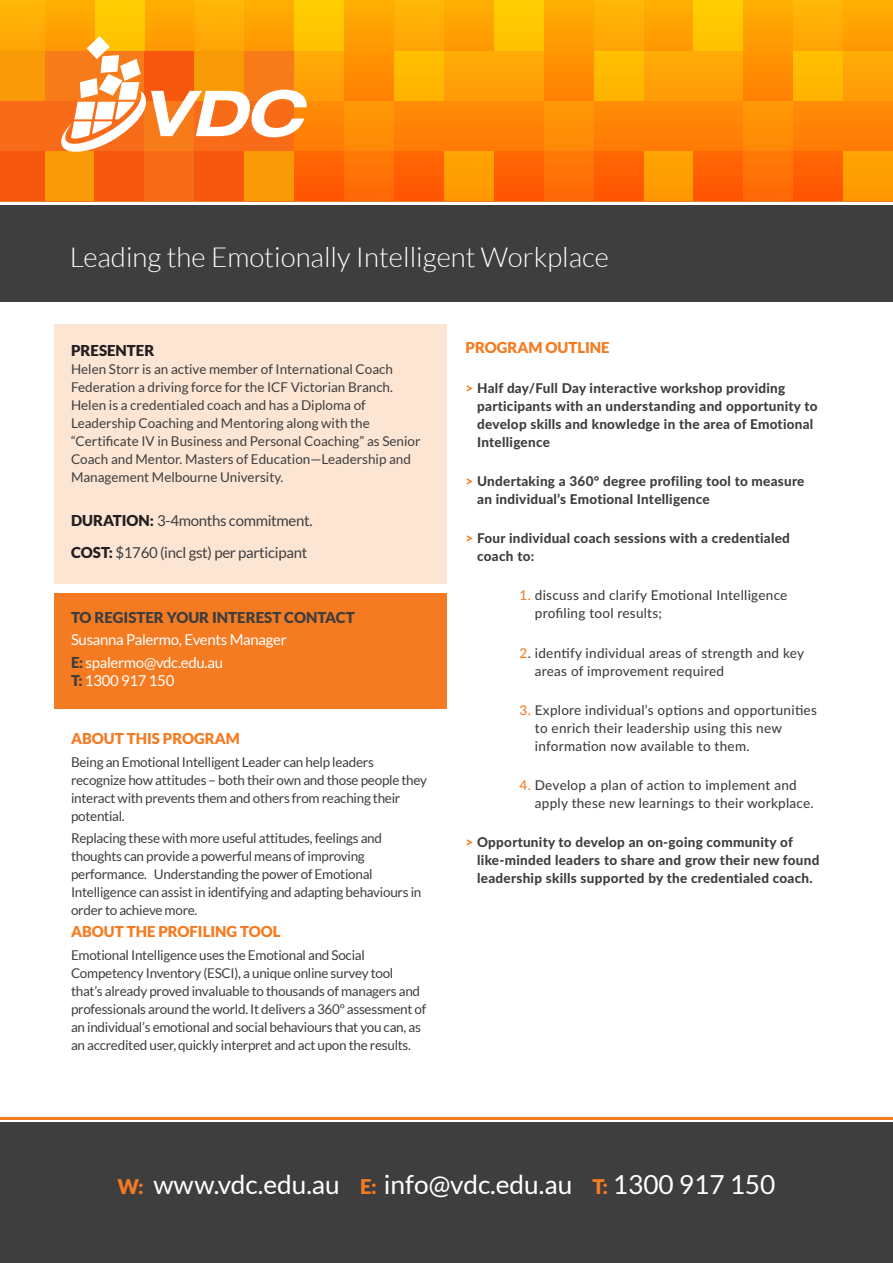
<style>
.page{position:relative;width:893px;height:1263px;background:#fff}
.page>*{position:absolute;margin:0;border:0;box-sizing:border-box;transform-origin:0 0}
.t1{font:300 27.6px "Lato";color:#fff}
.t2{font:26.25px "Lato";color:#fff}
.t3{font:15px "Lato";letter-spacing:-.02em;color:#3e3e3f}
.t4{font:15px/18px "Lato";letter-spacing:-.02em;color:#fff}
.t5{font:900 15px "Lato";color:#f47b21}
.t6{font:900 15px "Lato";color:#3e3e3f}
.t7{font:900 15px "Lato";color:#231f20}
.t8{font:13.5px/18px "Lato";letter-spacing:-.02em;color:#3e3e3f}
.t9{font:800 13.5px/18px "Lato";letter-spacing:.02em;color:#3e3e3f}
.t10{font:500 13.5px/18px "Lato";letter-spacing:.02em;color:#3e3e3f}
.t11{font:13.5px/18px "Lato";color:#3e3e3f}
.s1{font-weight:900;color:#231f20}
.s2{font-weight:900;color:#3e3e3f}
.s3{color:#f47b21}
.s4{font-weight:900;font-size:20.25px;color:#f47b21}
</style>
<div class="page">
<div style="left:54px;top:324px;width:392px;height:260px;background:#fce5d3"></div>
<div style="left:54px;top:593px;width:392px;height:116px;background:#f47b21"></div>
<div style="left:0;top:205px;width:893px;height:97px;background:#3e3e3f"></div>
<div style="left:0;top:1122px;width:893px;height:141px;background:#3e3e3f"></div>
<svg style="left:0;top:0;width:893px;height:201px;background:#ff9504"></svg>
<hr style="left:0;top:1117px;width:893px;height:3px;background:#f47b21">
<div style="left:244px;top:151px;width:50px;height:50px;background:#f89a05"></div>
<div style="left:44px;top:151px;width:50px;height:50px;background:#f89a05"></div>
<div style="left:144px;top:151px;width:50px;height:50px;background:#f86b19"></div>
<div style="left:44px;top:101px;width:50px;height:50px;background:#f86b19"></div>
<div style="left:44px;top:51px;width:50px;height:50px;background:#f87b1a"></div>
<div style="left:194px;top:151px;width:50px;height:50px;background:#f7580d"></div>
<div style="left:0;top:151px;width:44px;height:50px;background:#f7580d"></div>
<div style="left:94px;top:151px;width:50px;height:50px;background:#f7580d"></div>
<div style="left:0;top:101px;width:44px;height:50px;background:#f86b19"></div>
<div style="left:0;top:51px;width:44px;height:50px;background:#f89a05"></div>
<svg style="left:59px;top:36px;width:249px;height:121px"></svg>
<p class="t1" style="left:70px;top:242px;width:541px">Leading the Emotionally Intelligent Workplace</p>
<p class="t7" style="left:71px;top:341px;width:85px">PRESENTER</p>
<p class="t11" style="left:71px;top:360px;width:351px">Helen Storr is an active member of International Coach Federation a driving force for the ICF Victorian Branch.<br>Helen is a credentialed coach and has a Diploma of Leadership Coaching and Mentoring along with the “Certificate IV in Business and Personal Coaching” as Senior Coach and Mentor. Masters of Education—Leadership and Management Melbourne University.</p>
<p class="t3" style="left:71px;top:512px;width:243px"><span class="s1">DURATION:</span> 3-4months commitment.</p>
<p class="t3" style="left:71px;top:544px;width:238px"><span class="s1">COST:</span> $1760 (incl gst) per participant</p>
<p class="t6" style="left:71px;top:609px;width:285px">TO REGISTER YOUR INTEREST CONTACT</p>
<p class="t4" style="left:71px;top:631px;width:217px">Susanna Palermo, Events Manager</p>
<p class="t4" style="left:71px;top:653px;width:154px"><span class="s2">E:</span> spalermo@vdc.edu.au<br><span class="s2">T:</span> 1300 917 150</p>
<p class="t5" style="left:71px;top:730px;width:170px">ABOUT THIS PROGRAM</p>
<p class="t8" style="left:71px;top:753px;width:358px">Being an Emotional Intelligent Leader can help leaders recognize how attitudes – both their own and those people they interact with prevents them and others from reaching their potential.</p>
<p class="t8" style="left:71px;top:829px;width:352px">Replacing these with more useful attitudes, feelings and thoughts can provide a powerful means of improving performance. Understanding the power of Emotional Intelligence can assist in identifying and adapting behaviours in order to achieve more.</p>
<p class="t5" style="left:71px;top:923px;width:211px">ABOUT THE PROFILING TOOL</p>
<p class="t8" style="left:71px;top:945px;width:357px">Emotional Intelligence uses the Emotional and Social Competency Inventory (ESCI), a unique online survey tool that’s already proved invaluable to thousands of managers and professionals around the world. It delivers a 360º assessment of an individual’s emotional and social behaviours that you can, as an accredited user, quickly interpret and act upon the results.</p>
<p class="t5" style="left:466px;top:339px;width:146px">PROGRAM OUTLINE</p>
<p class="t9" style="left:477px;top:378px;width:342px;text-indent:-12px"><span class="s3">&gt;</span> Half day/Full Day interactive workshop providing participants with an understanding and opportunity to develop skills and knowledge in the area of Emotional Intelligence</p>
<p class="t9" style="left:477px;top:471px;width:329px;text-indent:-12px"><span class="s3">&gt;</span> Undertaking a 360° degree profiling tool to measure an individual’s Emotional Intelligence</p>
<p class="t9" style="left:477px;top:529px;width:314px;text-indent:-12px"><span class="s3">&gt;</span> Four individual coach sessions with a credentialed coach to:</p>
<p class="t10" style="left:535px;top:586px;width:254px;text-indent:-15px"><span class="s3">1.</span> discuss and clarify Emotional Intelligence profiling tool results;</p>
<p class="t10" style="left:535px;top:643px;width:271px;text-indent:-15px"><span class="s3">2</span>. identify individual areas of strength and key areas of improvement required</p>
<p class="t10" style="left:535px;top:700px;width:284px;text-indent:-15px"><span class="s3">3.</span> Explore individual’s options and opportunities to enrich their leadership using this new information now available to them.</p>
<p class="t10" style="left:535px;top:776px;width:280px;text-indent:-15px"><span class="s3">4.</span> Develop a plan of action to implement and apply these new learnings to their workplace.</p>
<p class="t9" style="left:477px;top:833px;width:344px;text-indent:-12px"><span class="s3">&gt;</span> Opportunity to develop an on-going community of like-minded leaders to share and grow their new found leadership skills supported by the credentialed coach.</p>
<p class="t2" style="left:118px;top:1169px;width:659px"><span class="s4">W:</span> www.vdc.edu.au <span class="s4">E:</span> info@vdc.edu.au <span class="s4">T:</span> 1300 917 150</p>
</div>
